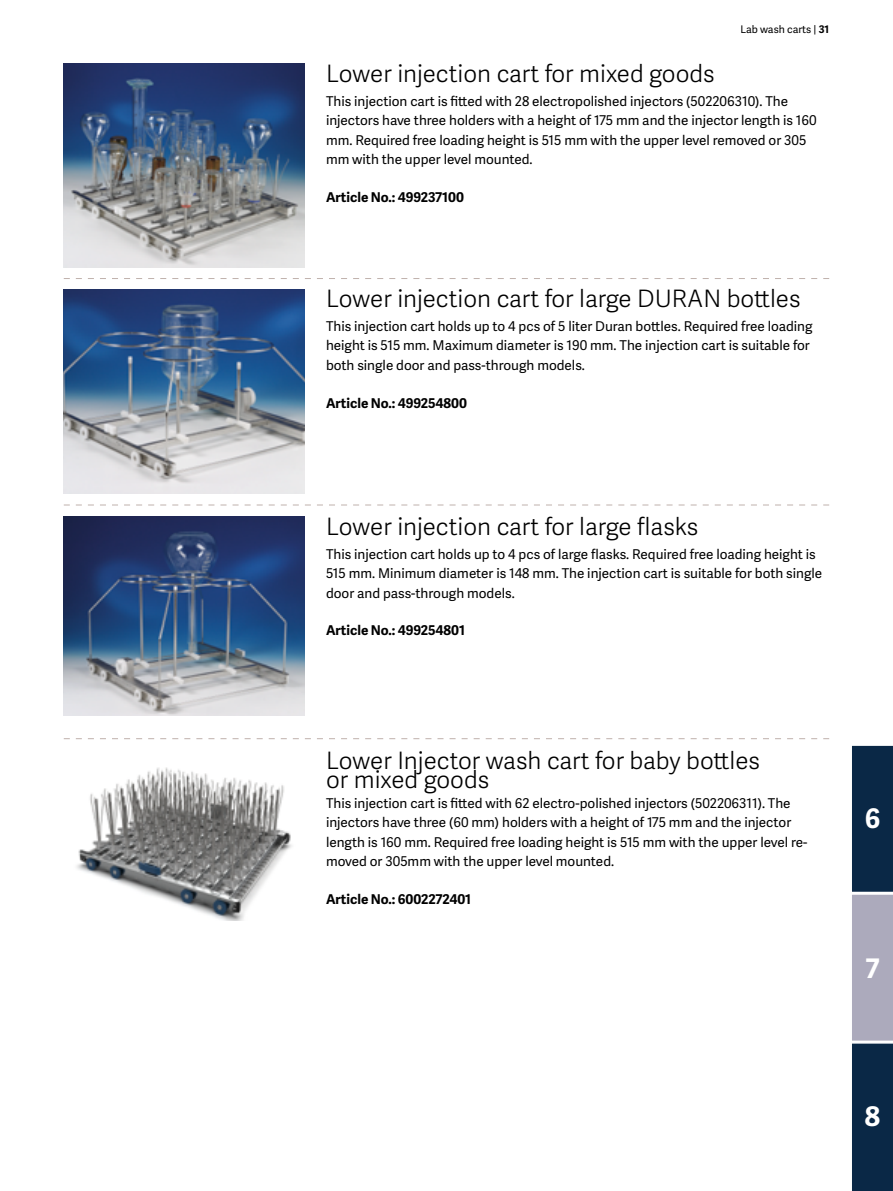
<style>
.page{position:relative;width:893px;height:1191px;background:#fff}
.page>*{position:absolute;margin:0;border:0;box-sizing:border-box;transform-origin:0 0}
.t1{font:700 27px "Adelle Sans";color:#fff}
.t2{font:300 24px/19.5px "Adelle Sans";color:#000}
.t3{font:13.5px/19.5px "Adelle Sans";color:#000}
.t4{font:700 13.5px "Adelle Sans";color:#000}
.t5{font:10.5px "Adelle Sans";color:#000}
.s1{font-weight:700}
</style>
<div class="page">
<svg style="left:852px;top:745px;width:41px;height:446px;background:#42556f"></svg>
<img style="left:64px;top:64px;width:240px;height:204px">
<img style="left:64px;top:289px;width:240px;height:204px">
<img style="left:64px;top:517px;width:241px;height:199px">
<svg style="left:64px;top:278px;width:765px;height:1px"></svg>
<svg style="left:64px;top:504px;width:765px;height:1px"></svg>
<img style="left:64px;top:739px;width:235px;height:182px">
<svg style="left:64px;top:738px;width:765px;height:1px"></svg>
<p class="t5" style="left:740px;top:22px;width:90px">Lab wash carts | <span class="s1">31</span></p>
<h2 class="t2" style="left:326px;top:63px;width:390px">Lower injection cart for mixed goods</h2>
<p class="t3" style="left:326px;top:91px;width:492px">This injection cart is fitted with 28 electropolished injectors (502206310). The injectors have three holders with a height of 175 mm and the injector length is 160 mm. Required free loading height is 515 mm with the upper level removed or 305 mm with the upper level mounted.</p>
<p class="t4" style="left:326px;top:187px;width:139px">Article No.: 499237100</p>
<h2 class="t2" style="left:326px;top:288px;width:476px">Lower injection cart for large DURAN bottles</h2>
<p class="t3" style="left:326px;top:316px;width:488px">This injection cart holds up to 4 pcs of 5 liter Duran bottles. Required free loading height is 515 mm. Maximum diameter is 190 mm. The injection cart is suitable for both single door and pass-through models.</p>
<p class="t4" style="left:326px;top:393px;width:142px">Article No.: 499254800</p>
<h2 class="t2" style="left:326px;top:516px;width:374px">Lower injection cart for large flasks</h2>
<p class="t3" style="left:326px;top:543px;width:498px">This injection cart holds up to 4 pcs of large flasks. Required free loading height is<br>515 mm. Minimum diameter is 148 mm. The injection cart is suitable for both single door and pass-through models.</p>
<p class="t4" style="left:326px;top:620px;width:141px">Article No.: 499254801</p>
<h2 class="t2" style="left:326px;top:749px;width:435px">Lower Injector wash cart for baby bottles or mixed goods</h2>
<p class="t3" style="left:326px;top:792px;width:483px">This injection cart is fitted with 62 electro-polished injectors (502206311). The injectors have three (60 mm) holders with a height of 175 mm and the injector length is 160 mm. Required free loading height is 515 mm with the upper level re&shy;moved or 305mm with the upper level mounted.</p>
<p class="t4" style="left:326px;top:889px;width:147px">Article No.: 6002272401</p>
<h1 class="t1" style="left:865px;top:799px;width:17px">6</h1>
<h1 class="t1" style="left:865px;top:948px;width:16px">7</h1>
<h1 class="t1" style="left:865px;top:1096px;width:17px">8</h1>
</div>
